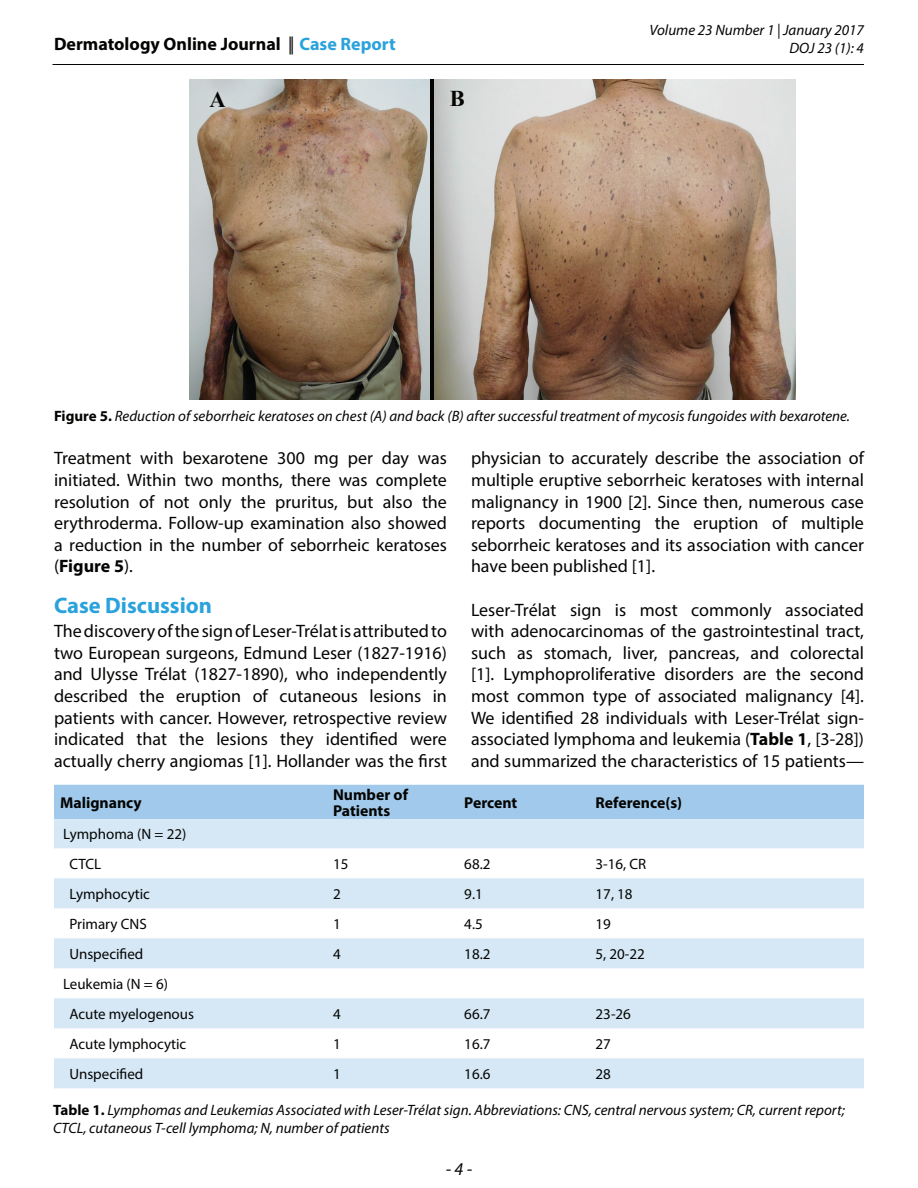
<style>
.page{position:relative;width:918px;height:1188px;background:#fff}
.page>*{position:absolute;margin:0;border:0;box-sizing:border-box;transform-origin:0 0}
.Sub_title_Color{font:700 22.5px "Myriad Pro";color:#2aa2db}
.t1{font:700 22.5px "Times New Roman";color:#040503}
.Body_text{font:18px/21.6px "Myriad Pro";color:#040503;text-align:justify}
.t2{font:700 18px "Myriad Pro";color:#040503}
.t3{font:italic 18px "Myriad Pro";color:#040503}
.Table_strong{font:700 15.75px/16.5px "Myriad Pro";color:#040503}
.Figure_caption{font:italic 15px/18px "Myriad Pro";color:#040503;text-align:right}
.Table_content_left{font:15px "Myriad Pro";color:#040503}
.Table_content{font:15px "Myriad Pro";color:#040503}
.s1{font-weight:400}
.s2{color:#2aa2db}
.s3{font-weight:700;font-style:normal}
.s4{font-weight:700}
</style>
<div class="page">
<hr style="left:52px;top:64px;width:812px;height:1px;background:#040503">
<div style="left:430px;top:79px;width:5px;height:321px;background:#040503"></div>
<img style="left:189px;top:79px;width:241px;height:321px">
<img style="left:435px;top:79px;width:361px;height:321px">
<img style="left:198px;top:86px;width:34px;height:26px">
<img style="left:438px;top:86px;width:33px;height:26px">
<div style="left:54px;top:785px;width:810px;height:34px;background:#a0c9eb"></div>
<svg style="left:54px;top:819px;width:810px;height:269px;fill:#d6e8f6"></svg>
<p class="t2" style="left:54px;top:32px;width:343px">Dermatology Online Journal <span class="s1">||</span> <span class="s2">Case Report</span></p>
<p class="t1" style="left:210px;top:84px;width:18px">A</p>
<p class="t1" style="left:450px;top:83px;width:17px">B</p>
<p class="Figure_caption" style="left:649px;top:20px;width:216px">Volume 23 Number 1 | January 2017<br>DOJ 23 (1): 4</p>
<p class="Figure_caption" style="left:54px;top:406px;width:798px"><span class="s3">Figure 5.</span> Reduction of seborrheic keratoses on chest (A) and back (B) after successful treatment of mycosis fungoides with bexarotene.</p>
<p class="Body_text" style="left:54px;top:447px;width:395px">Treatment with bexarotene 300 mg per day was initiated. Within two months, there was complete resolution of not only the pruritus, but also the erythroderma. Follow-up examination also showed a reduction in the number of seborrheic keratoses (<span class="s4">Figure 5</span>).</p>
<p class="Sub_title_Color" style="left:54px;top:590px;width:160px">Case Discussion</p>
<p class="Body_text" style="left:54px;top:620px;width:395px">The discovery of the sign of Leser-Trélat is attributed to two European surgeons, Edmund Leser (1827-1916) and Ulysse Trélat (1827-1890), who independently described the eruption of cutaneous lesions in patients with cancer. However, retrospective review indicated that the lesions they identified were actually cherry angiomas [1]. Hollander was the first</p>
<p class="Body_text" style="left:471px;top:447px;width:395px">physician to accurately describe the association of multiple eruptive seborrheic keratoses with internal malignancy in 1900 [2]. Since then, numerous case reports documenting the eruption of multiple seborrheic keratoses and its association with cancer have been published [1].</p>
<p class="Body_text" style="left:471px;top:598px;width:395px">Leser-Trélat sign is most commonly associated with adenocarcinomas of the gastrointestinal tract, such as stomach, liver, pancreas, and colorectal [1]. Lymphoproliferative disorders are the second most common type of associated malignancy [4].<br>We identified 28 individuals with Leser-Trélat sign&shy;associated lymphoma and leukemia (<span class="s4">Table 1</span>, [3-28]) and summarized the characteristics of 15 patients—</p>
<p class="Table_strong" style="left:60px;top:794px;width:83px">Malignancy</p>
<p class="Table_strong" style="left:333px;top:786px;width:77px">Number of<br>Patients</p>
<p class="Table_strong" style="left:464px;top:794px;width:55px">Percent</p>
<p class="Table_strong" style="left:596px;top:794px;width:88px">Reference(s)</p>
<p class="Table_content_left" style="left:63px;top:825px;width:125px">Lymphoma (N = 22)</p>
<p class="Table_content_left" style="left:69px;top:855px;width:33px">CTCL</p>
<p class="Table_content" style="left:333px;top:855px;width:17px">15</p>
<p class="Table_content" style="left:464px;top:855px;width:28px">68.2</p>
<p class="Table_content" style="left:596px;top:855px;width:52px">3-16, CR</p>
<p class="Table_content_left" style="left:69px;top:885px;width:82px">Lymphocytic</p>
<p class="Table_content" style="left:333px;top:885px;width:9px">2</p>
<p class="Table_content" style="left:464px;top:885px;width:20px">9.1</p>
<p class="Table_content" style="left:596px;top:885px;width:39px">17, 18</p>
<p class="Table_content_left" style="left:69px;top:915px;width:79px">Primary CNS</p>
<p class="Table_content" style="left:333px;top:915px;width:9px">1</p>
<p class="Table_content" style="left:464px;top:915px;width:20px">4.5</p>
<p class="Table_content" style="left:596px;top:915px;width:17px">19</p>
<p class="Table_content_left" style="left:69px;top:945px;width:76px">Unspecified</p>
<p class="Table_content" style="left:333px;top:945px;width:9px">4</p>
<p class="Table_content" style="left:464px;top:945px;width:28px">18.2</p>
<p class="Table_content" style="left:596px;top:945px;width:51px">5, 20-22</p>
<p class="Table_content_left" style="left:63px;top:975px;width:107px">Leukemia (N = 6)</p>
<p class="Table_content_left" style="left:69px;top:1005px;width:126px">Acute myelogenous</p>
<p class="Table_content" style="left:333px;top:1005px;width:9px">4</p>
<p class="Table_content" style="left:464px;top:1005px;width:28px">66.7</p>
<p class="Table_content" style="left:596px;top:1005px;width:37px">23-26</p>
<p class="Table_content_left" style="left:69px;top:1035px;width:119px">Acute lymphocytic</p>
<p class="Table_content" style="left:333px;top:1035px;width:9px">1</p>
<p class="Table_content" style="left:464px;top:1035px;width:28px">16.7</p>
<p class="Table_content" style="left:596px;top:1035px;width:17px">27</p>
<p class="Table_content_left" style="left:69px;top:1065px;width:76px">Unspecified</p>
<p class="Table_content" style="left:333px;top:1065px;width:9px">1</p>
<p class="Table_content" style="left:464px;top:1065px;width:28px">16.6</p>
<p class="Table_content" style="left:596px;top:1065px;width:17px">28</p>
<p class="Figure_caption" style="left:53px;top:1100px;width:793px;text-align:left"><span class="s3">Table 1.</span> Lymphomas and Leukemias Associated with Leser-Trélat sign. Abbreviations: CNS, central nervous system; CR, current report;<br>CTCL, cutaneous T-cell lymphoma; N, number of patients</p>
<p class="t3" style="left:446px;top:1157px;width:28px">- 4 -</p>
</div>
